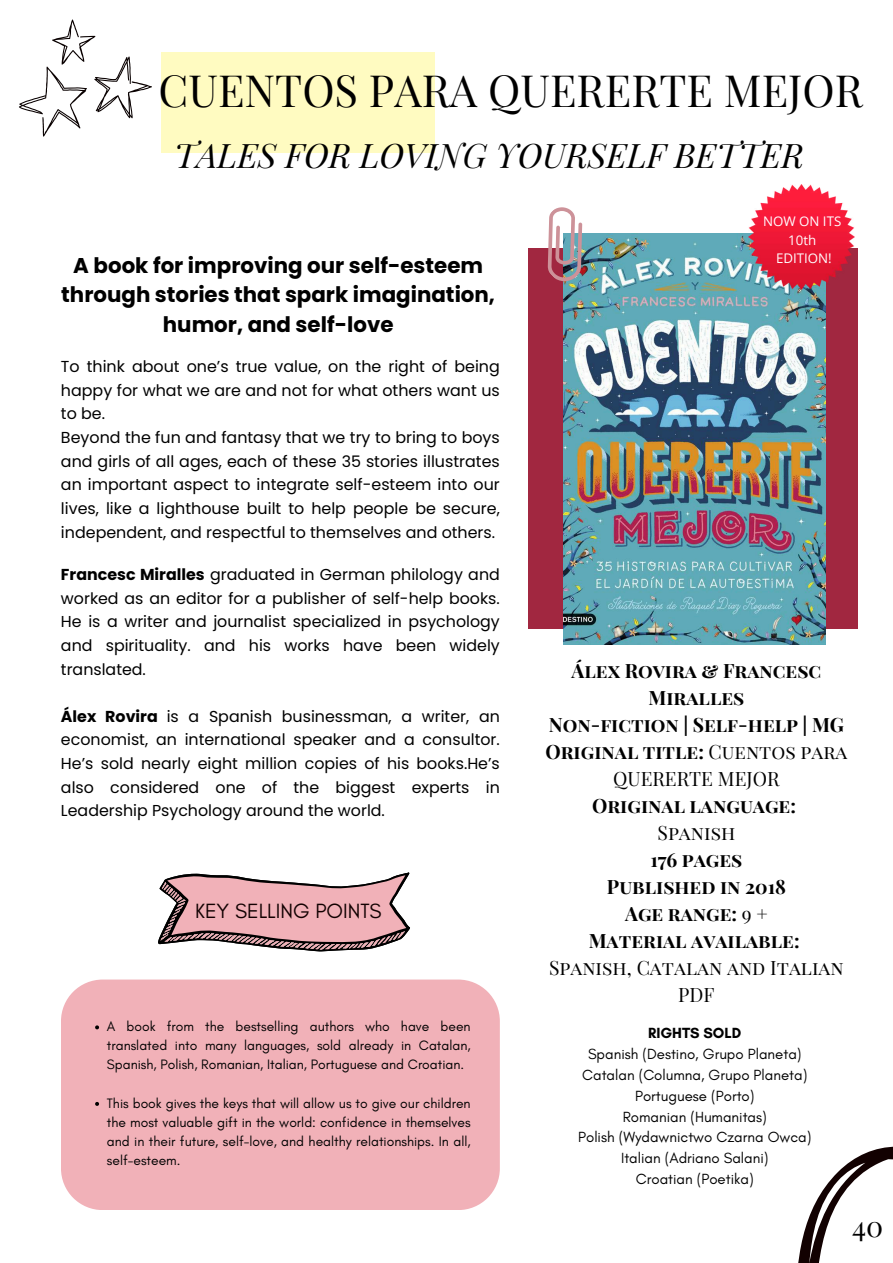
<style>
.page{position:relative;width:893px;height:1263px;background:#fff}
.page>*{position:absolute;margin:0;border:0;box-sizing:border-box;transform-origin:0 0}
.t1{font:43.5px "Playfair Display SC";color:#000}
.t2{font:italic 33.75px "Playfair Display";color:#000}
.t3{font:28.5px "Playfair Display SC";color:#000}
.t4{font:700 21.38px/29.8px "Poppins";color:#000;text-align:center}
.t5{font:21px "Glacial Indifference";color:#120101}
.t6{font:700 19.35px/27px "Playfair Display SC";color:#000;text-align:center}
.t7{font:19.35px/27px "Playfair Display SC";color:#000;text-align:center}
.t8{font:15.9px/23.6px "Poppins";color:#000}
.t9{font:15.83px/23.6px "Poppins";color:#000;text-align:justify}
.t10{font:15px/20.9px "Glacial Indifference";color:#000;text-align:center}
.t11{font:700 15px "Glacial Indifference";color:#000}
.t12{font:13.88px/19.1px "Glacial Indifference";color:#000;text-align:justify}
.t13{font:13.27px/18.6px "Open Sans";color:#fffdfd;text-align:center}
.s1{font-weight:700}
.s2{font-weight:400}
</style>
<div class="page">
<svg style="left:158px;top:872px;width:252px;height:79px"></svg>
<svg style="left:19px;top:20px;width:133px;height:117px"></svg>
<div style="left:527px;top:248px;width:330px;height:381px;background:#a12740"></div>
<img style="left:564px;top:233px;width:261px;height:411px">
<img style="left:527px;top:207px;width:81px;height:81px">
<img style="left:749px;top:184px;width:105px;height:106px">
<div style="left:162px;top:53px;width:273px;height:100px;background:#fffbc1"></div>
<div style="left:61px;top:979px;width:312px;height:231px;background:#f1b1b8"></div>
<svg style="left:95px;top:1025px;width:4px;height:4px"></svg>
<svg style="left:95px;top:1102px;width:4px;height:4px"></svg>
<svg style="left:373px;top:930px;width:520px;height:333px"></svg>
<h1 class="t1" style="left:158px;top:60px;width:706px">CUENTOS PARA QUERERTE MEJOR</h1>
<h2 class="t2" style="left:174px;top:132px;width:631px">TALES FOR LOVING YOURSELF BETTER</h2>
<h3 class="t4" style="left:61px;top:250px;width:435px">A book for improving our self-esteem through stories that spark imagination, humor, and self-love</h3>
<p class="t8" style="left:61px;top:355px;width:440px">To think about one’s true value, on the right of being happy for what we are and not for what others want us to be.<br>Beyond the fun and fantasy that we try to bring to boys and girls of all ages, each of these 35 stories illustrates an important aspect to integrate self-esteem into our lives, like a lighthouse built to help people be secure, independent, and respectful to themselves and others.</p>
<p class="t9" style="left:61px;top:563px;width:440px"><span class="s1">Francesc Miralles</span> graduated in German philology and worked as an editor for a publisher of self-help books.<br>He is a writer and journalist specialized in psychology and spirituality. and his works have been widely translated.</p>
<p class="t9" style="left:61px;top:704px;width:440px"><span class="s1">Álex Rovira</span> is a Spanish businessman, a writer, an economist, an international speaker and a consultor.<br>He’s sold nearly eight million copies of his books.He’s also considered one of the biggest experts in Leadership Psychology around the world.</p>
<h3 class="t5" style="left:195px;top:898px;width:188px">KEY SELLING POINTS</h3>
<p class="t12" style="left:107px;top:1016px;width:365px">A book from the bestselling authors who have been translated into many languages, sold already in Catalan, Spanish, Polish, Romanian, Italian, Portuguese and Croatian.</p>
<p class="t12" style="left:107px;top:1093px;width:365px">This book gives the keys that will allow us to give our children the most valuable gift in the world: confidence in themselves and in their future, self-love, and healthy relationships. In all, self-esteem.</p>
<p class="t13" style="left:763px;top:211px;width:80px">NOW ON ITS<br>10th<br>EDITION!</p>
<p class="t6" style="left:545px;top:656px;width:303px">Álex Rovira &amp; Francesc<br>Miralles<br>Non-fiction | Self-help | MG<br>Original title: <span class="s2">Cuentos para<br>QUERERTE MEJOR</span></p>
<p class="t6" style="left:592px;top:791px;width:205px">Original language:</p>
<p class="t7" style="left:657px;top:818px;width:79px">Spanish</p>
<p class="t6" style="left:589px;top:845px;width:212px">176 pages<br>Published in 2018<br>Age range: <span class="s2">9 +<br></span>Material available:</p>
<p class="t7" style="left:549px;top:953px;width:296px">Spanish, Catalan and Italian<br>PDF</p>
<p class="t11" style="left:648px;top:1024px;width:95px">RIGHTS SOLD</p>
<p class="t10" style="left:578px;top:1043px;width:235px">Spanish (Destino, Grupo Planeta)<br>Catalan (Columna, Grupo Planeta)<br>Portuguese (Porto)<br>Romanian (Humanitas)<br>Polish (Wydawnictwo Czarna Owca)<br>Italian (Adriano Salani)<br>Croatian (Poetika)</p>
<h3 class="t3" style="left:852px;top:1206px;width:33px">40</h3>
</div>
